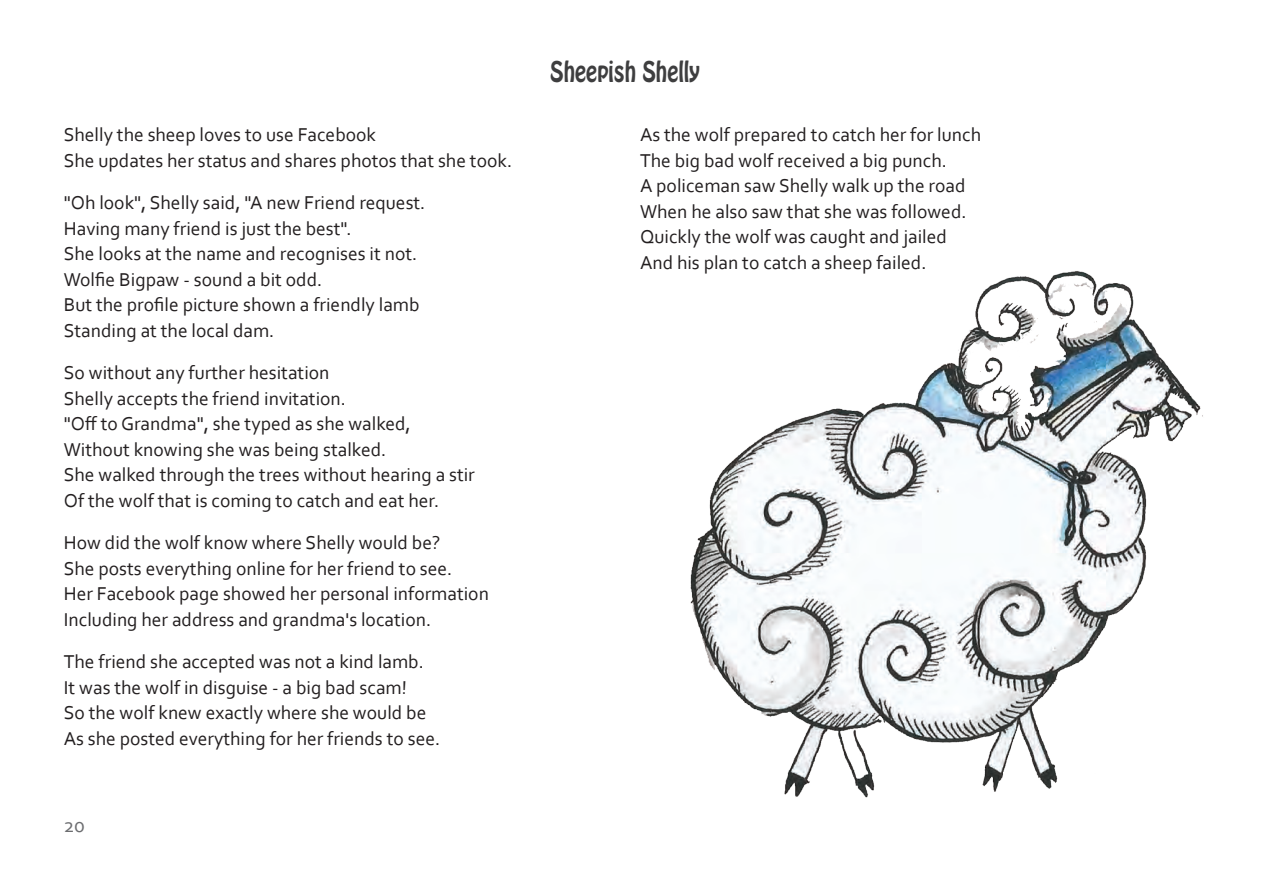
<style>
.page{position:relative;width:1263px;height:893px;background:#fff}
.page>*{position:absolute;margin:0;border:0;box-sizing:border-box;transform-origin:0 0}
.t1{font:25.2px "Hobo Std";color:#3e3e3f;scale:.83 1}
.t2{font:21px "Corbel";color:#6c6d70}
.t3{font:19.5px/25.5px "Corbel";color:#231f20}
</style>
<div class="page">
<img style="left:690px;top:271px;width:513px;height:527px">
<p class="t3" style="left:64px;top:122px;width:450px">Shelly the sheep loves to use Facebook<br>She updates her status and shares photos that she took.</p>
<p class="t3" style="left:64px;top:190px;width:363px">"Oh look", Shelly said, "A new Friend request.<br>Having many friend is just the best".<br>She looks at the name and recognises it not.<br>Wolfie Bigpaw - sound a bit odd.<br>But the profile picture shown a friendly lamb Standing at the local dam.</p>
<p class="t3" style="left:64px;top:360px;width:413px">So without any further hesitation<br>Shelly accepts the friend invitation.<br>"Off to Grandma", she typed as she walked, Without knowing she was being stalked.<br>She walked through the trees without hearing a stir Of the wolf that is coming to catch and eat her.</p>
<p class="t3" style="left:64px;top:530px;width:427px">How did the wolf know where Shelly would be?<br>She posts everything online for her friend to see.<br>Her Facebook page showed her personal information Including her address and grandma's location.</p>
<p class="t3" style="left:64px;top:649px;width:378px">The friend she accepted was not a kind lamb.<br>It was the wolf in disguise - a big bad scam!<br>So the wolf knew exactly where she would be As she posted everything for her friends to see.</p>
<p class="t2" style="left:64px;top:812px;width:23px">20</p>
<p class="t1" style="left:550px;top:54px;width:182px">Sheepish Shelly</p>
<p class="t3" style="left:640px;top:122px;width:343px">As the wolf prepared to catch her for lunch The big bad wolf received a big punch.<br>A policeman saw Shelly walk up the road When he also saw that she was followed.<br>Quickly the wolf was caught and jailed And his plan to catch a sheep failed.</p>
</div>
